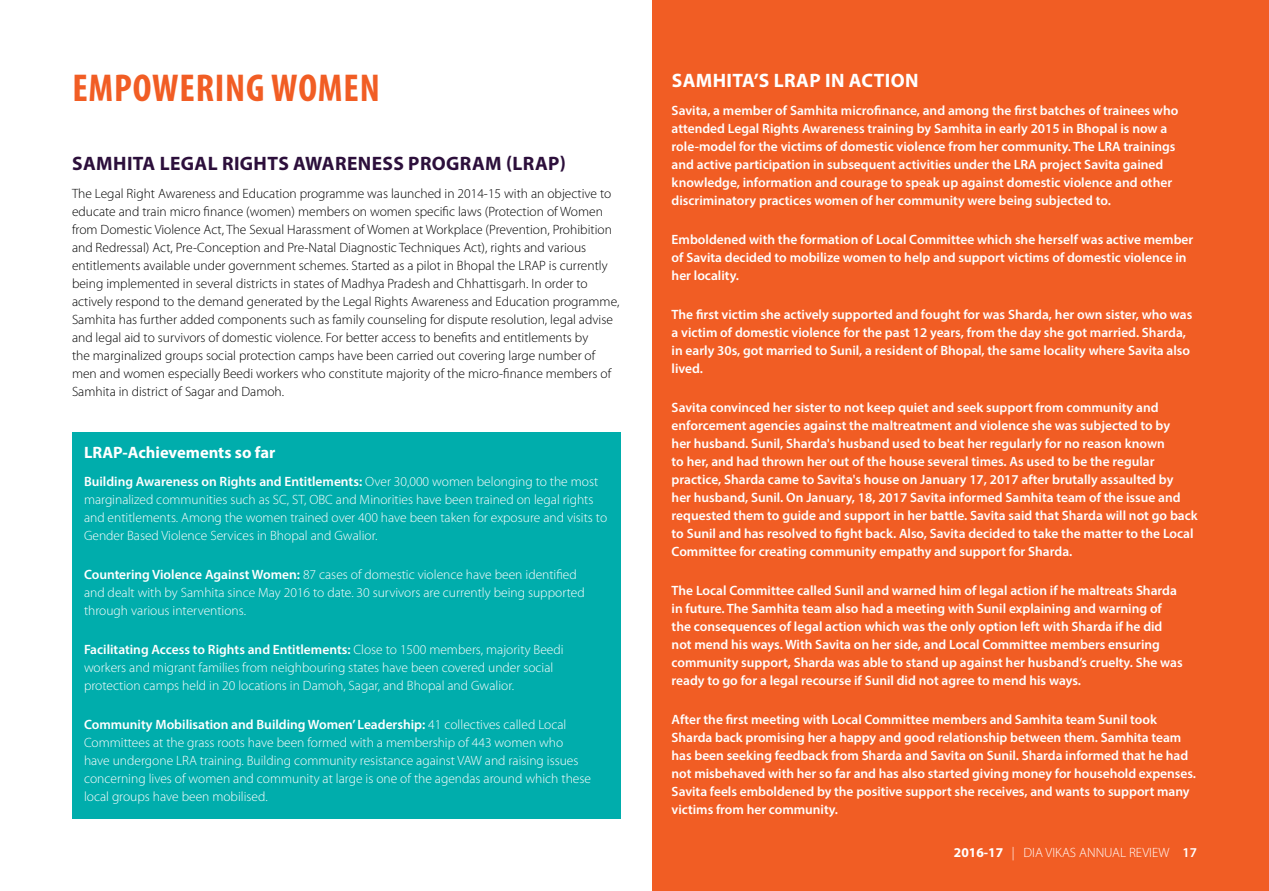
<style>
.page{position:relative;width:1269px;height:891px;background:#fff}
.page>*{position:absolute;margin:0;border:0;box-sizing:border-box;transform-origin:0 0}
.t1{font:700 condensed 39px "Myriad Pro";letter-spacing:.02em;color:#f15d24}
.t2{font:700 19.5px "Myriad Pro";letter-spacing:.02em;color:#2c0f3b}
.t3{font:700 19.5px "Myriad Pro";letter-spacing:.02em;color:#fff}
.t4{font:700 16.5px "Myriad Pro";color:#fff}
.t5{font:600 13.5px/18px "Myriad Pro";color:#fff}
.t6{font:300 13.5px/18px "Myriad Pro";color:#fff}
.t7{font:300 13.5px/18px "Myriad Pro";color:#000}
.s1{font-weight:600}
.s2{font-weight:700}
</style>
<div class="page">
<div style="left:72px;top:432px;width:549px;height:387px;background:#00adac"></div>
<div style="left:652px;top:0;width:617px;height:891px;background:#f15d24"></div>
<h1 class="t1" style="left:72px;top:64px;width:309px">EMPOWERING WOMEN</h1>
<h2 class="t3" style="left:672px;top:67px;width:24px">SAMHITA</h2>
<h2 class="t3" style="left:754px;top:67px;width:108px">’S LRAP IN ACTION</h2>
<p class="t5" style="left:672px;top:101px;width:508px">Savita, a member of Samhita microfinance, and among the first batches of trainees who attended Legal Rights Awareness training by Samhita in early 2015 in Bhopal is now a role-model for the victims of domestic violence from her community. The LRA trainings and active participation in subsequent activities under the LRA project Savita gained knowledge, information and courage to speak up against domestic violence and other discriminatory practices women of her community were being subjected to.</p>
<p class="t5" style="left:672px;top:230px;width:523px">Emboldened with the formation of Local Committee which she herself was active member of Savita decided to mobilize women to help and support victims of domestic violence in her locality.</p>
<p class="t5" style="left:672px;top:305px;width:522px">The first victim she actively supported and fought for was Sharda, her own sister, who was a victim of domestic violence for the past 12 years, from the day she got married. Sharda, in early 30s, got married to Sunil, a resident of Bhopal, the same locality where Savita also lived.</p>
<p class="t5" style="left:672px;top:398px;width:528px">Savita convinced her sister to not keep quiet and seek support from community and enforcement agencies against the maltreatment and violence she was subjected to by<br>her husband. Sunil, Sharda's husband used to beat her regularly for no reason known<br>to her, and had thrown her out of the house several times. As used to be the regular practice, Sharda came to Savita's house on January 17, 2017 after brutally assaulted by<br>her husband, Sunil. On January, 18, 2017 Savita informed Samhita team of the issue and requested them to guide and support in her battle. Savita said that Sharda will not go back to Sunil and has resolved to fight back. Also, Savita decided to take the matter to the Local Committee for creating community empathy and support for Sharda.</p>
<p class="t5" style="left:672px;top:581px;width:513px">The Local Committee called Sunil and warned him of legal action if he maltreats Sharda in future. The Samhita team also had a meeting with Sunil explaining and warning of the consequences of legal action which was the only option left with Sharda if he did not mend his ways. With Savita on her side, and Local Committee members ensuring community support, Sharda was able to stand up against her husband’s cruelty. She was ready to go for a legal recourse if Sunil did not agree to mend his ways.</p>
<p class="t5" style="left:672px;top:710px;width:526px">After the first meeting with Local Committee members and Samhita team Sunil took Sharda back promising her a happy and good relationship between them. Samhita team has been seeking feedback from Sharda and Savita on Sunil. Sharda informed that he had not misbehaved with her so far and has also started giving money for household expenses.<br>Savita feels emboldened by the positive support she receives, and wants to support many victims from her community.</p>
<h2 class="t2" style="left:72px;top:150px;width:111px">SAMHITA LEGAL</h2>
<h2 class="t2" style="left:222px;top:150px;width:24px">RIGHTS</h2>
<h2 class="t2" style="left:293px;top:150px;width:26px">AWARENESS</h2>
<h2 class="t2" style="left:408px;top:150px;width:26px">PROGRAM</h2>
<h2 class="t2" style="left:506px;top:150px;width:62px">(LRAP)</h2>
<p class="t7" style="left:72px;top:185px;width:549px">The Legal Right Awareness and Education programme was launched in 2014-15 with an objective to educate and train micro finance (women) members on women specific laws (Protection of Women from Domestic Violence Act, The Sexual Harassment of Women at Workplace (Prevention, Prohibition and Redressal) Act, Pre-Conception and Pre-Natal Diagnostic Techniques Act), rights and various entitlements available under government schemes. Started as a pilot in Bhopal the LRAP is currently being implemented in several districts in states of Madhya Pradesh and Chhattisgarh. In order to actively respond to the demand generated by the Legal Rights Awareness and Education programme, Samhita has further added components such as family counseling for dispute resolution, legal advise and legal aid to survivors of domestic violence. For better access to benefits and entitlements by<br>the marginalized groups social protection camps have been carried out covering large number of men and women especially Beedi workers who constitute majority of the micro-finance members of Samhita in district of Sagar and Damoh.</p>
<p class="t4" style="left:84px;top:442px;width:193px">LRAP-ACHIEVEMENTS SO FAR</p>
<p class="t6" style="left:84px;top:473px;width:525px"><span class="s1">Building Awareness on Rights and Entitlements:</span> Over 30,000 women belonging to the most marginalized communities such as SC, ST, OBC and Minorities have been trained on legal rights and entitlements. Among the women trained over 400 have been taken for exposure and visits to Gender Based Violence Services in Bhopal and Gwalior.</p>
<p class="t6" style="left:84px;top:566px;width:502px"><span class="s1">Countering Violence Against Women:</span> 87 cases of domestic violence have been identified and dealt with by Samhita since May 2016 to date. 30 survivors are currently being supported through various interventions.</p>
<p class="t6" style="left:84px;top:641px;width:481px"><span class="s1">Facilitating Access to Rights and Entitlements:</span> Close to 1500 members, majority Beedi workers and migrant families from neighbouring states have been covered under social protection camps held in 20 locations in Damoh, Sagar, and Bhopal and Gwalior.</p>
<p class="t6" style="left:84px;top:716px;width:509px"><span class="s1">Community Mobilisation and Building Women’ Leadership:</span> 41 collectives called Local Committees at the grass roots have been formed with a membership of 443 women who have undergone LRA training. Building community resistance against VAW and raising issues concerning lives of women and community at large is one of the agendas around which these local groups have been mobilised.</p>
<p class="t6" style="left:954px;top:844px;width:245px"><span class="s2">2016-17</span> | DIA VIKAS ANNUAL REVIEW <span class="s1">17</span></p>
</div>
